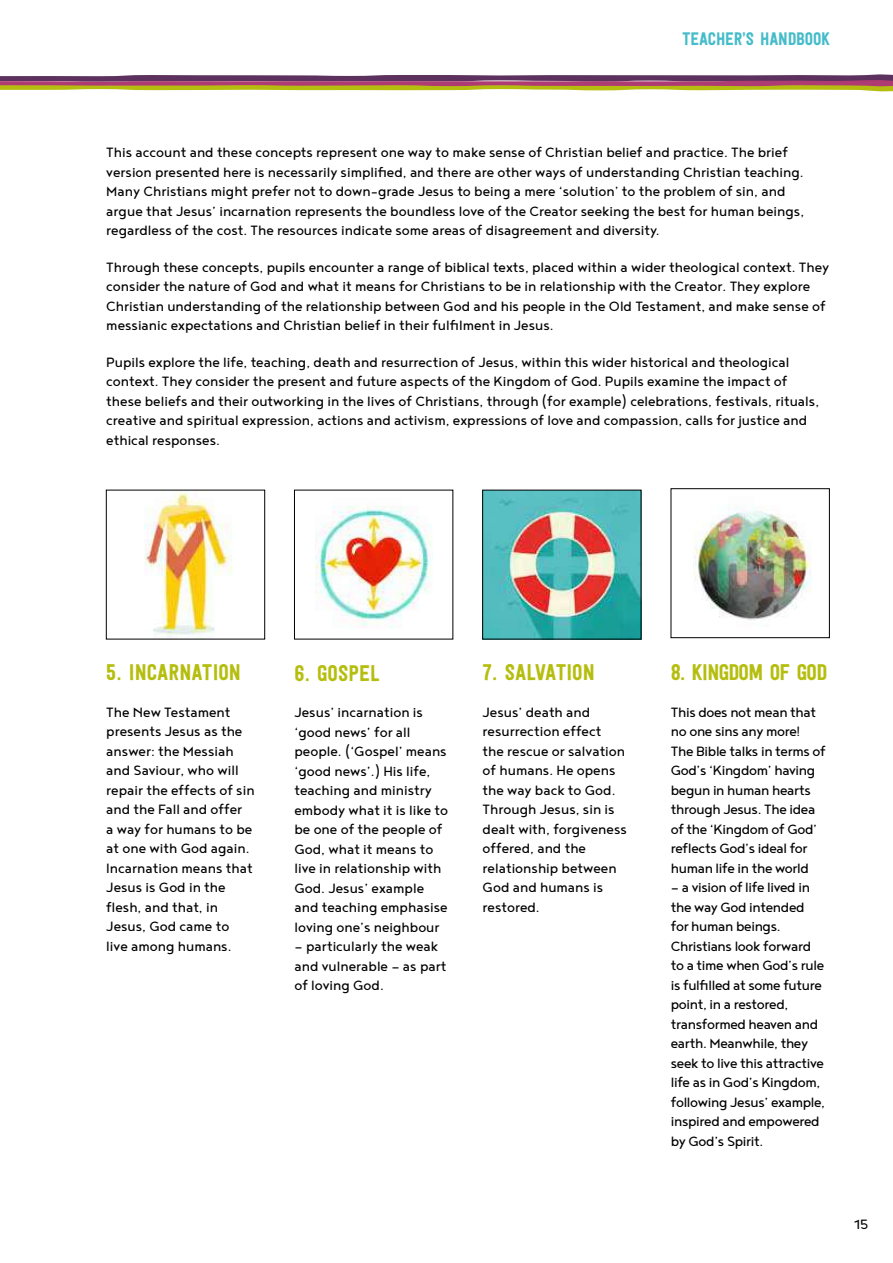
<style>
.page{position:relative;width:893px;height:1263px;background:#fff}
.page>*{position:absolute;margin:0;border:0;box-sizing:border-box;transform-origin:0 0}
.t1{font:22.5px "Festivo Letters No 1";color:#b5be0e}
.t2{font:22.5px "Festivo Letters No 1";letter-spacing:-.03em;color:#b5be0e}
.t3{font:18px "Festivo Letters No 1";letter-spacing:-.01em;color:#45bcc9}
.t4{font:16.5px/19.5px "Noyh";color:#000}
.t5{font:16.5px/19.5px "Noyh";letter-spacing:-.02em;color:#000}
</style>
<div class="page">
<svg style="left:0;top:74px;width:893px;height:18px"></svg>
<img style="left:144px;top:492px;width:88px;height:145px">
<div style="left:106px;top:490px;width:159px;height:149px;border:1px solid #000"></div>
<img style="left:315px;top:506px;width:117px;height:122px">
<img style="left:484px;top:492px;width:155px;height:145px">
<img style="left:693px;top:505px;width:118px;height:115px">
<div style="left:671px;top:488px;width:159px;height:150px;border:1px solid #000"></div>
<p class="t3" style="left:682px;top:28px;width:150px">TEACHER’S HANDBOOK</p>
<p class="t4" style="left:106px;top:142px;width:699px">This account and these concepts represent one way to make sense of Christian belief and practice. The brief version presented here is necessarily simplified, and there are other ways of understanding Christian teaching.<br>Many Christians might prefer not to down-grade Jesus to being a mere ‘solution’ to the problem of sin, and argue that Jesus’ incarnation represents the boundless love of the Creator seeking the best for human beings, regardless of the cost. The resources indicate some areas of disagreement and diversity.</p>
<p class="t4" style="left:106px;top:257px;width:724px">Through these concepts, pupils encounter a range of biblical texts, placed within a wider theological context. They consider the nature of God and what it means for Christians to be in relationship with the Creator. They explore Christian understanding of the relationship between God and his people in the Old Testament, and make sense of messianic expectations and Christian belief in their fulfilment in Jesus.</p>
<p class="t4" style="left:106px;top:352px;width:714px">Pupils explore the life, teaching, death and resurrection of Jesus, within this wider historical and theological context. They consider the present and future aspects of the Kingdom of God. Pupils examine the impact of these beliefs and their outworking in the lives of Christians, through (for example) celebrations, festivals, rituals, creative and spiritual expression, actions and activism, expressions of love and compassion, calls for justice and ethical responses.</p>
<h1 class="t1" style="left:106px;top:659px;width:136px">5. INCARNATION</h1>
<p class="t4" style="left:106px;top:702px;width:150px">The New Testament presents Jesus as the answer: the Messiah and Saviour, who will repair the effects of sin and the Fall and offer<br>a way for humans to be at one with God again.<br>Incarnation means that<br>Jesus is God in the flesh, and that, in<br>Jesus, God came to live among humans.</p>
<h1 class="t1" style="left:294px;top:659px;width:87px">6. GOSPEL</h1>
<p class="t4" style="left:294px;top:702px;width:155px">Jesus’ incarnation is ‘good news’ for all people. (‘Gospel’ means ‘good news’.) His life, teaching and ministry embody what it is like to be one of the people of<br>God, what it means to live in relationship with<br>God. Jesus’ example and teaching emphasise loving one’s neighbour</p>
<p class="t4" style="left:294px;top:936px;width:154px">— particularly the weak and vulnerable — as part of loving God.</p>
<h1 class="t1" style="left:483px;top:659px;width:114px">7. SALVATION</h1>
<p class="t4" style="left:483px;top:702px;width:146px">Jesus’ death and resurrection effect the rescue or salvation of humans. He opens the way back to God.<br>Through Jesus, sin is dealt with, forgiveness offered, and the relationship between<br>God and humans is restored.</p>
<h1 class="t2" style="left:671px;top:659px;width:158px">8. KINGDOM OF GOD</h1>
<p class="t5" style="left:671px;top:702px;width:156px">This does not mean that no one sins any more!<br>The Bible talks in terms of<br>God’s ‘Kingdom’ having begun in human hearts through Jesus. The idea of the ‘Kingdom of God’ reflects God’s ideal for human life in the world</p>
<p class="t5" style="left:671px;top:877px;width:156px">— a vision of life lived in the way God intended for human beings.<br>Christians look forward to a time when God’s rule is fulfilled at some future point, in a restored, transformed heaven and earth. Meanwhile, they seek to live this attractive life as in God’s Kingdom, following Jesus’ example, inspired and empowered by God’s Spirit.</p>
<p class="t4" style="left:854px;top:1214px;width:15px">15</p>
</div>
